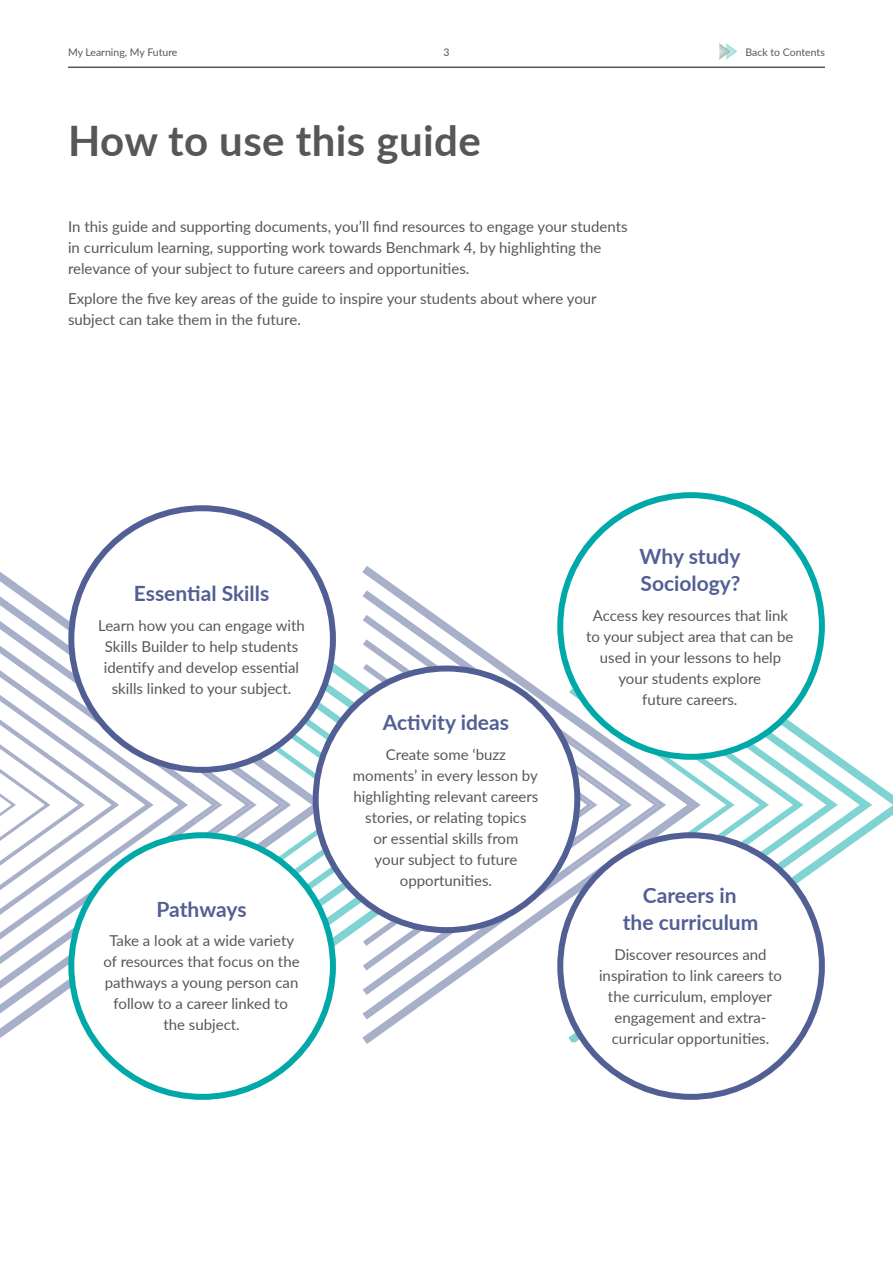
<style>
.page{position:relative;width:893px;height:1263px;background:#fff}
.page>*{position:absolute;margin:0;border:0;box-sizing:border-box;transform-origin:0 0}
.t1{font:700 42px "Lato";letter-spacing:.01em;color:#575756}
.t2{font:700 21px/27px "Lato";color:#525f94}
.t3{font:15px/21px "Lato";color:#575756;text-align:center}
.t4{font:10.5px "Lato";color:#575756}
</style>
<div class="page">
<svg style="left:798px;top:780px;width:95px;height:262px"></svg>
<svg style="left:811px;top:756px;width:61px;height:263px"></svg>
<svg style="left:803px;top:646px;width:35px;height:349px"></svg>
<svg style="left:769px;top:695px;width:34px;height:202px"></svg>
<svg style="left:735px;top:732px;width:34px;height:128px"></svg>
<svg style="left:362px;top:590px;width:209px;height:429px"></svg>
<svg style="left:363px;top:615px;width:197px;height:380px"></svg>
<svg style="left:363px;top:639px;width:212px;height:331px"></svg>
<svg style="left:569px;top:688px;width:166px;height:229px"></svg>
<svg style="left:530px;top:664px;width:33px;height:282px"></svg>
<svg style="left:362px;top:640px;width:168px;height:402px"></svg>
<svg style="left:326px;top:640px;width:171px;height:379px"></svg>
<svg style="left:333px;top:640px;width:130px;height:355px"></svg>
<svg style="left:334px;top:640px;width:94px;height:330px"></svg>
<svg style="left:326px;top:664px;width:68px;height:282px"></svg>
<svg style="left:0;top:566px;width:326px;height:478px"></svg>
<svg style="left:0;top:590px;width:82px;height:429px"></svg>
<svg style="left:0;top:615px;width:71px;height:380px"></svg>
<svg style="left:0;top:639px;width:194px;height:331px"></svg>
<svg style="left:194px;top:688px;width:335px;height:233px"></svg>
<svg style="left:0;top:664px;width:188px;height:282px"></svg>
<svg style="left:0;top:688px;width:154px;height:233px"></svg>
<div style="left:560px;top:495px;width:262px;height:262px;background:#fff;border-radius:50%"></div>
<div style="left:557px;top:492px;width:268px;height:268px;border:6px solid #00a8a8;border-radius:50%"></div>
<div style="left:560px;top:835px;width:262px;height:262px;background:#fff;border-radius:50%"></div>
<div style="left:557px;top:832px;width:268px;height:268px;border:6px solid #525f94;border-radius:50%"></div>
<div style="left:71px;top:508px;width:262px;height:262px;background:#fff;border-radius:50%"></div>
<div style="left:68px;top:505px;width:268px;height:268px;border:6px solid #525f94;border-radius:50%"></div>
<div style="left:71px;top:835px;width:262px;height:262px;background:#fff;border-radius:50%"></div>
<div style="left:68px;top:832px;width:268px;height:268px;border:6px solid #00a8a8;border-radius:50%"></div>
<div style="left:316px;top:668px;width:261px;height:262px;background:#fff;border-radius:50%"></div>
<div style="left:313px;top:665px;width:267px;height:268px;border:6px solid #525f94;border-radius:50%"></div>
<hr style="left:68px;top:67px;width:757px;height:1px;background:#575756">
<svg style="left:719px;top:44px;width:18px;height:15px"></svg>
<p class="t4" style="left:68px;top:44px;width:111px">My Learning, My Future</p>
<p class="t4" style="left:443px;top:44px;width:8px">3</p>
<p class="t4" style="left:746px;top:44px;width:81px">Back to Contents</p>
<h1 class="t1" style="left:68px;top:109px;width:414px">How to use this guide</h1>
<p class="t3" style="left:68px;top:216px;width:561px;text-align:left">In this guide and supporting documents, you’ll find resources to engage your students in curriculum learning, supporting work towards Benchmark 4, by highlighting the relevance of your subject to future careers and opportunities.</p>
<p class="t3" style="left:68px;top:287px;width:530px;text-align:left">Explore the five key areas of the guide to inspire your students about where your subject can take them in the future.</p>
<h2 class="t2" style="left:134px;top:579px;width:137px">Essential Skills</h2>
<p class="t3" style="left:98px;top:614px;width:208px">Learn how you can engage with<br>Skills Builder to help students identify and develop essential skills linked to your subject.</p>
<h2 class="t2" style="left:157px;top:894px;width:91px">Pathways</h2>
<p class="t3" style="left:104px;top:929px;width:198px">Take a look at a wide variety of resources that focus on the pathways a young person can follow to a career linked to the subject.</p>
<h2 class="t2" style="left:383px;top:708px;width:128px">Activity ideas</h2>
<p class="t3" style="left:353px;top:743px;width:187px">Create some ‘buzz moments’ in every lesson by highlighting relevant careers stories, or relating topics<br>or essential skills from<br>your subject to future opportunities.</p>
<h2 class="t2" style="left:640px;top:542px;width:103px">Why study<br>Sociology?</h2>
<p class="t3" style="left:586px;top:604px;width:209px">Access key resources that link to your subject area that can be used in your lessons to help your students explore<br>future careers.</p>
<h2 class="t2" style="left:623px;top:881px;width:137px;text-align:center">Careers in<br>the curriculum</h2>
<p class="t3" style="left:599px;top:943px;width:184px">Discover resources and inspiration to link careers to the curriculum, employer engagement and extra&shy;curricular opportunities.</p>
</div>
